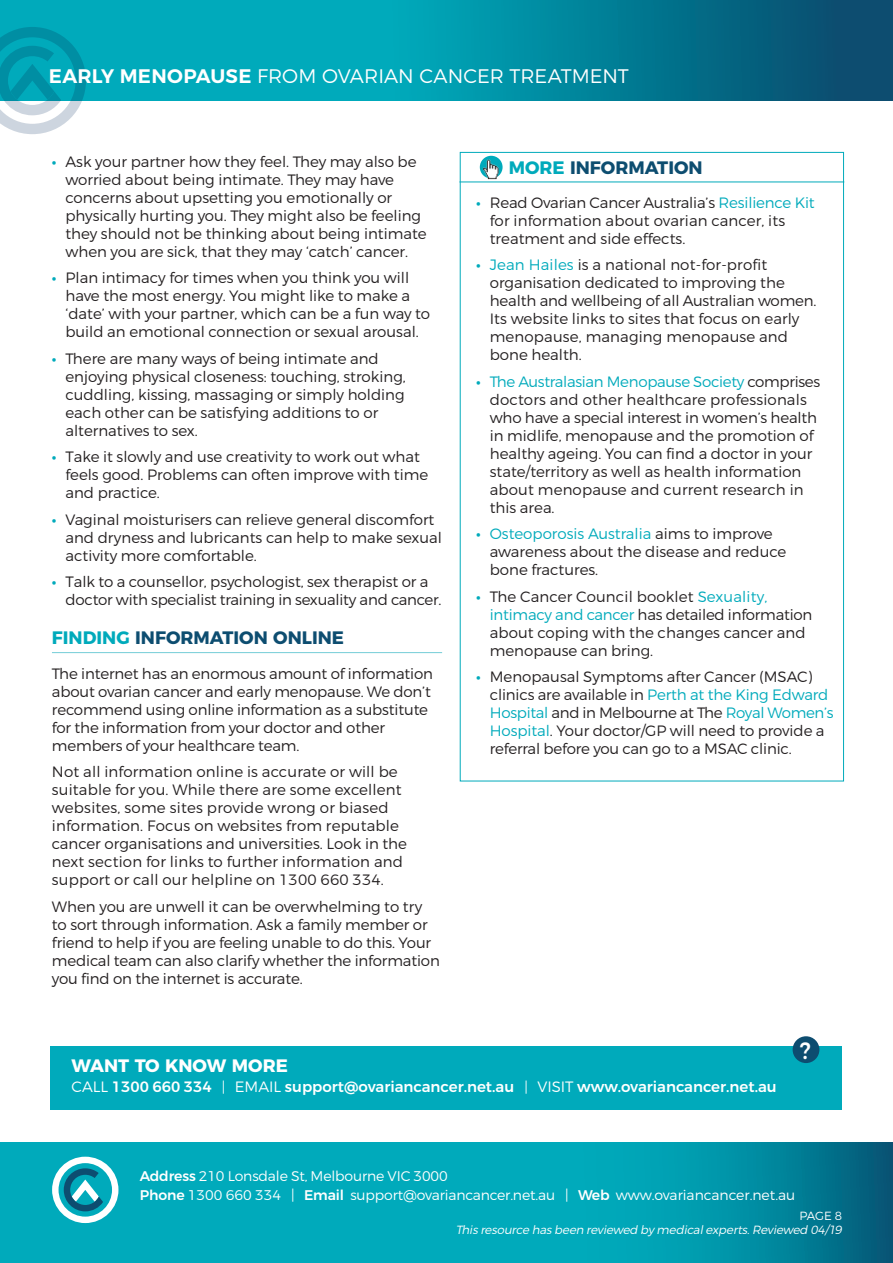
<style>
.page{position:relative;width:893px;height:1263px;background:#fff}
.page>*{position:absolute;margin:0;border:0;box-sizing:border-box;transform-origin:0 0}
.t1{font:500 23.85px "Montserrat";color:#fff}
.t2{font:300 19.65px "Montserrat";color:#fff}
.Sub_heading_1{font:700 18px "Montserrat";color:#0d4d70}
.t3{font:700 18px "Montserrat";color:#fff}
.Body_OCA{font:300 15px/18px "Montserrat";color:#231f20}
.t4{font:500 15px "Montserrat";color:#fff}
.Body_OCA-2{font:300 13.95px "Montserrat";letter-spacing:-.01em;color:#fff}
.Body_OCA-3{font:italic 300 11.85px "Montserrat";color:#fff}
.t5{font:300 11.85px "Montserrat";color:#fff}
.s1{font-weight:600}
.s2{font-weight:600;color:#0ab}
.s3{color:#0ab}
.s4{font-weight:300}
.s5{font-weight:300;font-size:13.95px}
.s6{font-weight:500}
</style>
<div class="page">
<div style="left:0;top:0;width:893px;height:101px;background:#0ab"></div>
<div style="left:296px;top:0;width:597px;height:101px;background:linear-gradient(to right,#00b8c6,#09476a)"></div>
<div style="left:51px;top:1046px;width:791px;height:64px;background:#0ab"></div>
<div style="left:793px;top:1036px;width:26px;height:27px;background:#0d4d70;border-radius:50%"></div>
<div style="left:0;top:1142px;width:893px;height:121px;background:#0ab"></div>
<svg style="left:677px;top:1142px;width:216px;height:121px"></svg>
<hr style="left:459px;top:182px;width:385px;height:1px;background:#0ab">
<svg style="left:480px;top:156px;width:23px;height:23px"></svg>
<img style="left:480px;top:159px;width:21px;height:20px">
<svg style="left:0;top:27px;width:86px;height:107px"></svg>
<svg style="left:52px;top:1157px;width:66px;height:66px"></svg>
<hr style="left:52px;top:652px;width:390px;height:1px;background:#74cdd7">
<p class="t2" style="left:49px;top:60px;width:581px"><span class="s1">EARLY MENOPAUSE</span> FROM OVARIAN CANCER TREATMENT</p>
<p class="Body_OCA" style="left:65px;top:151px;width:363px;text-indent:-14px"><span class="s2">•</span> Ask your partner how they feel. They may also be worried about being intimate. They may have concerns about upsetting you emotionally or physically hurting you. They might also be feeling they should not be thinking about being intimate when you are sick, that they may ‘catch’ cancer.</p>
<p class="Body_OCA" style="left:65px;top:267px;width:366px;text-indent:-14px"><span class="s2">•</span> Plan intimacy for times when you think you will have the most energy. You might like to make a ‘date’ with your partner, which can be a fun way to build an emotional connection or sexual arousal.</p>
<p class="Body_OCA" style="left:65px;top:348px;width:342px;text-indent:-14px"><span class="s2">•</span> There are many ways of being intimate and enjoying physical closeness: touching, stroking, cuddling, kissing, massaging or simply holding each other can be satisfying additions to or alternatives to sex.</p>
<p class="Body_OCA" style="left:65px;top:446px;width:364px;text-indent:-14px"><span class="s2">•</span> Take it slowly and use creativity to work out what feels good. Problems can often improve with time and practice.</p>
<p class="Body_OCA" style="left:65px;top:509px;width:378px;text-indent:-14px"><span class="s2">•</span> Vaginal moisturisers can relieve general discomfort and dryness and lubricants can help to make sexual activity more comfortable.</p>
<p class="Body_OCA" style="left:65px;top:571px;width:378px;text-indent:-14px"><span class="s2">•</span> Talk to a counsellor, psychologist, sex therapist or a doctor with specialist training in sexuality and cancer.</p>
<p class="Sub_heading_1" style="left:52px;top:622px;width:294px"><span class="s3">FINDING</span> INFORMATION ONLINE</p>
<p class="Body_OCA" style="left:52px;top:663px;width:383px">The internet has an enormous amount of information about ovarian cancer and early menopause. We don’t recommend using online information as a substitute for the information from your doctor and other members of your healthcare team.</p>
<p class="Body_OCA" style="left:52px;top:762px;width:357px">Not all information online is accurate or will be suitable for you. While there are some excellent websites, some sites provide wrong or biased information. Focus on websites from reputable cancer organisations and universities. Look in the next section for links to further information and support or call our helpline on 1300 660 334.</p>
<p class="Body_OCA" style="left:52px;top:896px;width:389px">When you are unwell it can be overwhelming to try to sort through information. Ask a family member or friend to help if you are feeling unable to do this. Your medical team can also clarify whether the information you find on the internet is accurate.</p>
<p class="Sub_heading_1" style="left:509px;top:153px;width:196px"><span class="s3">MORE</span> INFORMATION</p>
<p class="Body_OCA" style="left:490px;top:192px;width:326px;text-indent:-14px"><span class="s2">•</span> Read Ovarian Cancer Australia’s <span class="s3">Resilience Kit </span>for information about ovarian cancer, its treatment and side effects.</p>
<p class="Body_OCA" style="left:490px;top:254px;width:328px;text-indent:-14px"><span class="s2">•</span> <span class="s3">Jean Hailes</span> is a national not-for-profit organisation dedicated to improving the health and wellbeing of all Australian women.<br>Its website links to sites that focus on early menopause, managing menopause and bone health.</p>
<p class="Body_OCA" style="left:490px;top:371px;width:332px;text-indent:-14px"><span class="s2">•</span> <span class="s3">The Australasian Menopause Society</span> comprises doctors and other healthcare professionals who have a special interest in women’s health in midlife, menopause and the promotion of healthy ageing. You can find a doctor in your state/territory as well as health information about menopause and current research in this area.</p>
<p class="Body_OCA" style="left:490px;top:523px;width:298px;text-indent:-14px"><span class="s2">•</span> <span class="s3">Osteoporosis Australia</span> aims to improve awareness about the disease and reduce bone fractures.</p>
<p class="Body_OCA" style="left:490px;top:586px;width:324px;text-indent:-14px"><span class="s2">•</span> The Cancer Council booklet <span class="s3">Sexuality, intimacy and cancer</span> has detailed information about coping with the changes cancer and menopause can bring.</p>
<p class="Body_OCA" style="left:490px;top:666px;width:345px;text-indent:-14px"><span class="s2">•</span> Menopausal Symptoms after Cancer (MSAC) clinics are available in <span class="s3">Perth at the King Edward Hospital</span> and in Melbourne at The <span class="s3">Royal Women’s Hospital</span>. Your doctor/GP will need to provide a referral before you can go to a MSAC clinic.</p>
<p class="t3" style="left:72px;top:1051px;width:218px">WANT TO KNOW MORE</p>
<p class="t4" style="left:72px;top:1075px;width:707px"><span class="s4">CALL</span> 1300 660 334 <span class="s5">|</span> <span class="s4">EMAIL</span> support@ovariancancer.net.au <span class="s5">|</span> <span class="s4">VISIT</span> www.ovariancancer.net.au</p>
<p class="t1" style="left:800px;top:1031px;width:12px">?</p>
<p class="Body_OCA-2" style="left:140px;top:1165px;width:309px"><span class="s6">Address</span> 210 Lonsdale St, Melbourne VIC 3000</p>
<p class="Body_OCA-2" style="left:140px;top:1184px;width:657px"><span class="s6">Phone</span> 1300 660 334 | <span class="s6">Email</span> support@ovariancancer.net.au | <span class="s6">Web</span> www.ovariancancer.net.au</p>
<p class="Body_OCA-3" style="left:456px;top:1221px;width:391px">Thisresource hasbeen reviewed by medicalexperts.Reviewed 04/19</p>
<p class="t5" style="left:799px;top:1206px;width:44px">PAGE 8</p>
</div>
